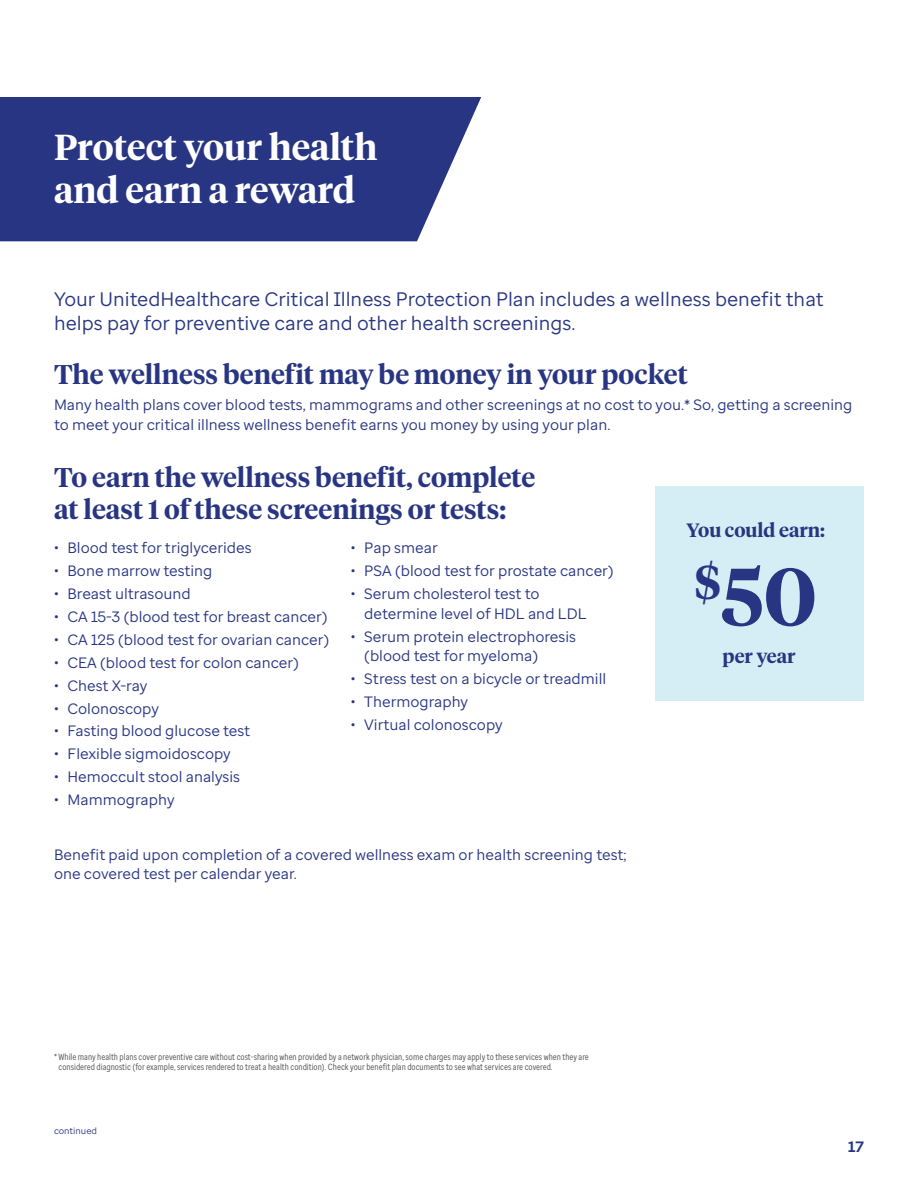
<style>
.page{position:relative;width:918px;height:1188px;background:#fff}
.page>*{position:absolute;margin:0;border:0;box-sizing:border-box;transform-origin:0 0}
.Body{font:600 81px "UHC Serif Headline";color:#283582}
.H3{font:600 36px/43.2px "UHC Serif Headline";color:#fff}
.H4{font:600 27px/32.4px "UHC Serif Headline";color:#283582}
.Lead_In{font:19.5px/24px "Enterprise Sans";color:#283582}
.Body-2{font:600 19.2px "UHC Serif Headline";color:#283582}
.Body-3{font:15px/19.5px "Enterprise Sans";color:#283582}
.Bullet__tight_paragraph_space{font:15px/19.5px "Enterprise Sans";color:#283582}
.t1{font:700 15px "Enterprise Sans";color:#283582}
.Disclaimer_Copyright_Numbers{font:9px/9.8px "Enterprise Sans Cond";color:#57585a}
.Continued_asterisk_footnotes{font:9px "Enterprise Sans";color:#283582}
</style>
<div class="page">
<div style="left:0;top:97px;width:481px;height:144px;background:#283582"></div>
<div style="left:656px;top:487px;width:208px;height:214px;background:#d5eef5"></div>
<p class="H3" style="left:54px;top:124px;width:325px">Protect your health and earn a reward</p>
<p class="Lead_In" style="left:54px;top:287px;width:771px">Your UnitedHealthcare Critical Illness Protection Plan includes a wellness benefit that helps pay for preventive care and other health screenings.</p>
<p class="H4" style="left:54px;top:357px;width:635px">The wellness benefit may be money in your pocket</p>
<p class="Body-3" style="left:54px;top:395px;width:800px">Many health plans cover blood tests, mammograms and other screenings at no cost to you.* So, getting a screening to meet your critical illness wellness benefit earns you money by using your plan.</p>
<p class="H4" style="left:54px;top:460px;width:483px">To earn the wellness benefit, complete at least 1 of these screenings or tests:</p>
<p class="Body-2" style="left:686px;top:517px;width:140px">You could earn:</p>
<p class="Body" style="left:695px;top:541px;width:123px"><sup>$</sup>50</p>
<p class="Body-2" style="left:723px;top:643px;width:74px">per year</p>
<p class="Body-3" style="left:54px;top:538px;width:199px">• Blood test for triglycerides</p>
<p class="Body-3" style="left:54px;top:561px;width:160px">• Bone marrow testing</p>
<p class="Body-3" style="left:54px;top:584px;width:138px">• Breast ultrasound</p>
<p class="Body-3" style="left:54px;top:607px;width:275px">• CA 15-3 (blood test for breast cancer)</p>
<p class="Body-3" style="left:54px;top:630px;width:277px">• CA 125 (blood test for ovarian cancer)</p>
<p class="Body-3" style="left:54px;top:653px;width:246px">• CEA (blood test for colon cancer)</p>
<p class="Body-3" style="left:54px;top:676px;width:95px">• Chest X-ray</p>
<p class="Body-3" style="left:54px;top:698px;width:107px">• Colonoscopy</p>
<p class="Body-3" style="left:54px;top:721px;width:198px">• Fasting blood glucose test</p>
<p class="Body-3" style="left:54px;top:744px;width:178px">• Flexible sigmoidoscopy</p>
<p class="Body-3" style="left:54px;top:767px;width:188px">• Hemoccult stool analysis</p>
<p class="Body-3" style="left:54px;top:790px;width:122px">• Mammography</p>
<p class="Body-3" style="left:351px;top:538px;width:88px">• Pap smear</p>
<p class="Body-3" style="left:351px;top:561px;width:264px">• PSA (blood test for prostate cancer)</p>
<p class="Body-3" style="left:364px;top:584px;width:224px;text-indent:-14px">• Serum cholesterol test to determine level of HDL and LDL</p>
<p class="Body-3" style="left:364px;top:626px;width:213px;text-indent:-14px">• Serum protein electrophoresis (blood test for myeloma)</p>
<p class="Body-3" style="left:351px;top:669px;width:257px">• Stress test on a bicycle or treadmill</p>
<p class="Body-3" style="left:351px;top:692px;width:119px">• Thermography</p>
<p class="Body-3" style="left:351px;top:715px;width:153px">• Virtual colonoscopy</p>
<p class="Bullet__tight_paragraph_space" style="left:54px;top:845px;width:574px">Benefit paid upon completion of a covered wellness exam or health screening test; one covered test per calendar year.</p>
<p class="Disclaimer_Copyright_Numbers" style="left:59px;top:1052px;width:532px;text-indent:-5px">* While many health plans cover preventive care without cost-sharing when provided by a network physician, some charges may apply to these services when they are considered diagnostic (for example, services rendered to treat a health condition). Check your benefit plan documents to see what services are covered.</p>
<p class="Continued_asterisk_footnotes" style="left:54px;top:1125px;width:45px">continued</p>
<p class="t1" style="left:848px;top:1137px;width:17px">17</p>
</div>
